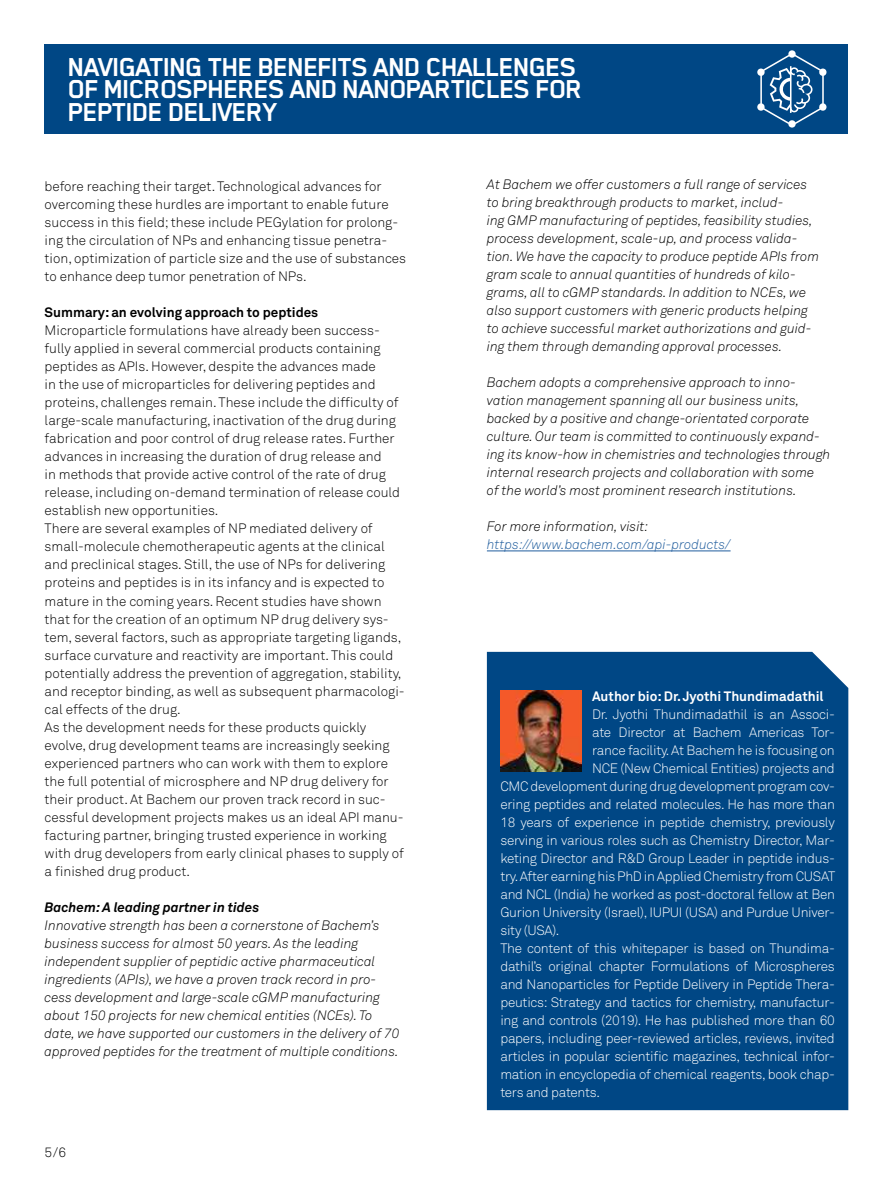
<style>
.page{position:relative;width:893px;height:1191px;background:#fff}
.page>*{position:absolute;margin:0;border:0;box-sizing:border-box;transform-origin:0 0}
.t1{font:700 30px/22.5px "Blender Pro";letter-spacing:-.04em;color:#fff}
.t2{font:300 13.5px/18px "Akkurat Bachem Pro";color:#000}
.t3{font:italic 300 13.5px/18px "Akkurat Bachem Pro";color:#000}
.t4{font:300 13.5px "Akkurat Bachem Pro";letter-spacing:-.02em;color:#fff}
.t5{font:700 13.5px "Akkurat Bachem Pro";color:#000}
.t6{font:italic 300 13.5px "Akkurat Bachem Pro";color:#215e9e}
.t7{font:700 13.5px "Akkurat Bachem Pro";color:#fff}
.t8{font:italic 700 13.5px "Akkurat Bachem Pro";color:#000}
</style>
<div class="page">
<div style="left:487px;top:652px;width:361px;height:458px;background:#004785"></div>
<div style="left:45px;top:45px;width:803px;height:89px;background:#004785"></div>
<svg style="left:757px;top:50px;width:69px;height:78px"></svg>
<img style="left:500px;top:690px;width:82px;height:81px">
<hr style="left:487px;top:550px;width:244px;height:1px;background:#215e9e">
<h1 class="t1" style="left:68px;top:55px;width:516px">NAVIGATING THE BENEFITS AND CHALLENGES<br>OF MICROSPHERES AND NANOPARTICLES FOR<br>PEPTIDE DELIVERY</h1>
<p class="t2" style="left:45px;top:178px;width:363px">before reaching their target. Technological advances for overcoming these hurdles are important to enable future success in this field; these include PEGylation for prolong&shy;ing the circulation of NPs and enhancing tissue penetra&shy;tion, optimization of particle size and the use of substances to enhance deep tumor penetration of NPs.</p>
<p class="t5" style="left:45px;top:304px;width:275px">Summary: an evolving approach to peptides</p>
<p class="t2" style="left:45px;top:322px;width:362px">Microparticle formulations have already been success&shy;fully applied in several commercial products containing peptides as APIs. However, despite the advances made<br>in the use of microparticles for delivering peptides and proteins, challenges remain. These include the difficulty of large-scale manufacturing, inactivation of the drug during fabrication and poor control of drug release rates. Further advances in increasing the duration of drug release and<br>in methods that provide active control of the rate of drug release, including on-demand termination of release could establish new opportunities.<br>There are several examples of NP mediated delivery of small-molecule chemotherapeutic agents at the clinical and preclinical stages. Still, the use of NPs for delivering proteins and peptides is in its infancy and is expected to mature in the coming years. Recent studies have shown that for the creation of an optimum NP drug delivery sys&shy;tem, several factors, such as appropriate targeting ligands, surface curvature and reactivity are important. This could potentially address the prevention of aggregation, stability, and receptor binding, as well as subsequent pharmacologi&shy;cal effects of the drug.<br>As the development needs for these products quickly evolve, drug development teams are increasingly seeking experienced partners who can work with them to explore the full potential of microsphere and NP drug delivery for their product. At Bachem our proven track record in suc&shy;cessful development projects makes us an ideal API manu&shy;facturing partner, bringing trusted experience in working with drug developers from early clinical phases to supply of a finished drug product.</p>
<p class="t8" style="left:45px;top:898px;width:216px">Bachem: A leading partner in tides</p>
<p class="t3" style="left:45px;top:916px;width:356px">Innovative strength has been a cornerstone of Bachem’s business success for almost 50 years. As the leading independent supplier of peptidic active pharmaceutical ingredients (APIs), we have a proven track record in pro&shy;cess development and large-scale cGMP manufacturing about 150 projects for new chemical entities (NCEs). To date, we have supported our customers in the delivery of 70 approved peptides for the treatment of multiple conditions.</p>
<p class="t2" style="left:45px;top:1143px;width:23px">5/6</p>
<p class="t3" style="left:487px;top:175px;width:334px">At Bachem we offer customers a full range of services to bring breakthrough products to market, includ-<br>ing GMP manufacturing of peptides, feasibility studies, process development, scale-up, and process valida&shy;tion. We have the capacity to produce peptide APIs from gram scale to annual quantities of hundreds of kilo&shy;grams, all to cGMP standards. In addition to NCEs, we also support customers with generic products helping to achieve successful market authorizations and guid&shy;ing them through demanding approval processes.</p>
<p class="t3" style="left:487px;top:373px;width:345px">Bachem adopts a comprehensive approach to inno&shy;vation management spanning all our business units, backed by a positive and change-orientated corporate culture. Our team is committed to continuously expand&shy;ing its know-how in chemistries and technologies through internal research projects and collaboration with some<br>of the world’s most prominent research institutions.</p>
<p class="t3" style="left:487px;top:517px;width:163px">For more information, visit:</p>
<p class="t6" style="left:487px;top:536px;width:245px">https://www.bachem.com/api-products/</p>
<p class="t7" style="left:592px;top:687px;width:233px">Author bio: Dr. Jyothi Thundimadathil</p>
<p class="t4" style="left:592px;top:706px;width:244px">Dr. Jyothi Thundimadathil is an Associ-</p>
<p class="t4" style="left:592px;top:724px;width:244px">ate Director at Bachem Americas Tor-</p>
<p class="t4" style="left:592px;top:742px;width:244px">rance facility. At Bachem he is focusing on</p>
<p class="t4" style="left:592px;top:760px;width:244px">NCE (New Chemical Entities) projects and</p>
<p class="t4" style="left:500px;top:778px;width:336px">CMC development during drug development program cov-</p>
<p class="t4" style="left:500px;top:796px;width:336px">ering peptides and related molecules. He has more than</p>
<p class="t4" style="left:500px;top:814px;width:336px">18 years of experience in peptide chemistry, previously</p>
<p class="t4" style="left:500px;top:832px;width:336px">serving in various roles such as Chemistry Director, Mar-</p>
<p class="t4" style="left:500px;top:850px;width:336px">keting Director and R&amp;D Group Leader in peptide indus-</p>
<p class="t4" style="left:500px;top:868px;width:336px">try. After earning his PhD in Applied Chemistry from CUSAT</p>
<p class="t4" style="left:500px;top:886px;width:336px">and NCL (India) he worked as post-doctoral fellow at Ben</p>
<p class="t4" style="left:500px;top:904px;width:336px">Gurion University (Israel), IUPUI (USA) and Purdue Univer-</p>
<p class="t4" style="left:500px;top:922px;width:61px">sity (USA).</p>
<p class="t4" style="left:500px;top:940px;width:336px">The content of this whitepaper is based on Thundima-</p>
<p class="t4" style="left:500px;top:958px;width:336px">dathil’s original chapter Formulations of Microspheres</p>
<p class="t4" style="left:500px;top:976px;width:336px">and Nanoparticles for Peptide Delivery in Peptide Thera-</p>
<p class="t4" style="left:500px;top:994px;width:336px">peutics: Strategy and tactics for chemistry, manufactur-</p>
<p class="t4" style="left:500px;top:1012px;width:336px">ing and controls (2019). He has published more than 60</p>
<p class="t4" style="left:500px;top:1030px;width:336px">papers, including peer-reviewed articles, reviews, invited</p>
<p class="t4" style="left:500px;top:1048px;width:336px">articles in popular scientific magazines, technical infor-</p>
<p class="t4" style="left:500px;top:1066px;width:336px">mation in encyclopedia of chemical reagents, book chap-</p>
<p class="t4" style="left:500px;top:1084px;width:101px">ters and patents.</p>
</div>
